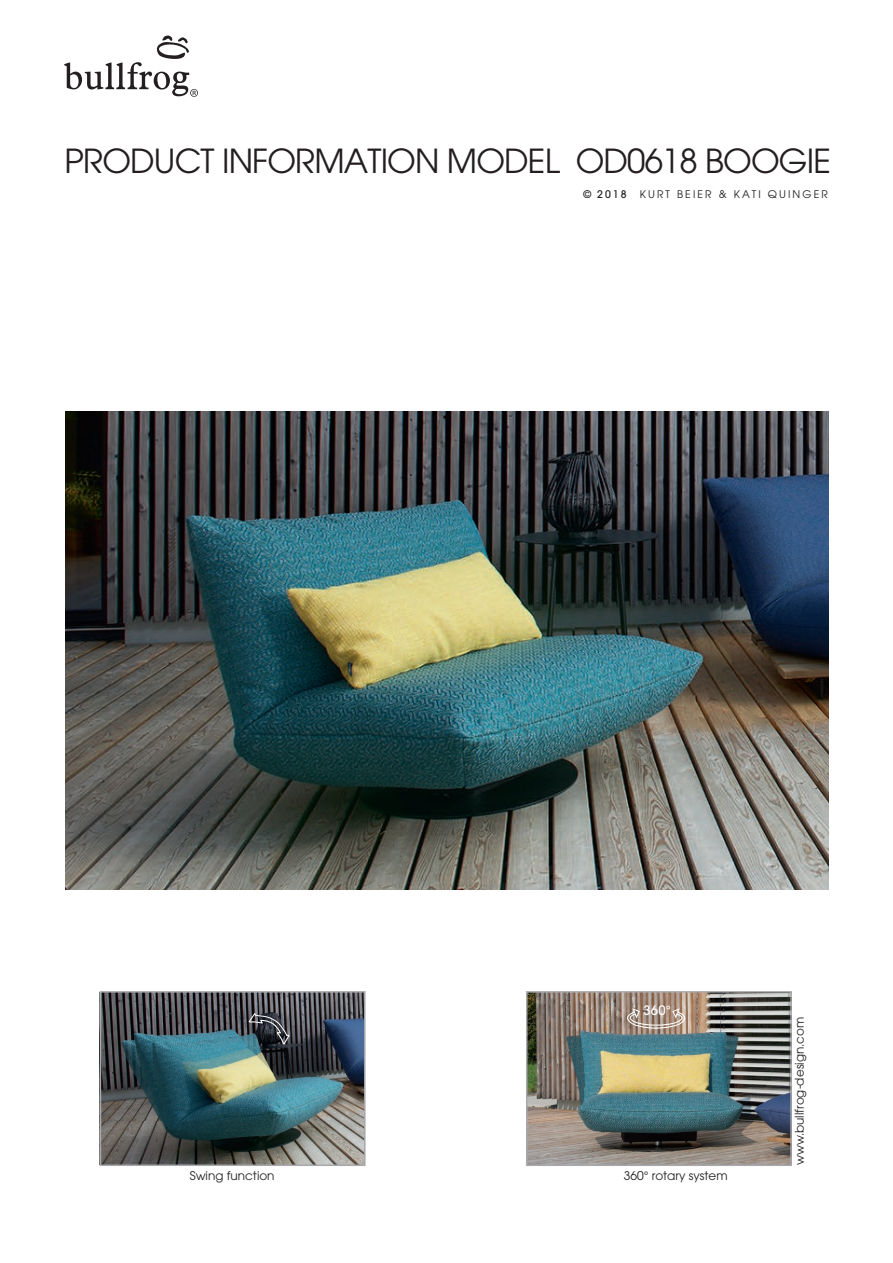
<style>
.page{position:relative;width:893px;height:1263px;background:#fff}
.page>*{position:absolute;margin:0;border:0;box-sizing:border-box;transform-origin:0 0}
.t1{font:33px "ITC Avant Garde Pro";letter-spacing:-.025em;color:#231f20}
.t2{font:500 13.05px "ITC Avant Garde Pro";color:#fff}
.t3{font:12px "ITC Avant Garde Pro";color:#231f20}
.t4{font:10.5px "ITC Avant Garde Pro";letter-spacing:.2em;color:#231f20}
.t5{font:500 10.5px "ITC Avant Garde Pro";color:#231f20}
</style>
<div class="page">
<svg style="left:64px;top:35px;width:134px;height:62px"></svg>
<img style="left:529px;top:994px;width:260px;height:169px">
<svg style="left:626px;top:1007px;width:60px;height:22px"></svg>
<img style="left:103px;top:994px;width:260px;height:169px">
<svg style="left:248px;top:1013px;width:42px;height:32px"></svg>
<div style="left:100px;top:991px;width:266px;height:175px;border:2px solid #a8a9ad"></div>
<div style="left:526px;top:991px;width:266px;height:175px;border:2px solid #a8a9ad"></div>
<img style="left:66px;top:411px;width:762px;height:478px">
<h1 class="t1" style="left:65px;top:141px;width:768px">PRODUCT INFORMATION MODEL OD0618 BOOGIE</h1>
<p class="t5" style="left:583px;top:188px;width:45px">© 2018</p>
<p class="t4" style="left:640px;top:188px;width:189px">KURT BEIER &amp; KATI QUINGER</p>
<p class="t2" style="left:643px;top:1002px;width:29px">360°</p>
<p class="t3" style="left:190px;top:1168px;width:86px">Swing function</p>
<p class="t3" style="left:624px;top:1168px;width:105px">360° rotary system</p>
<p class="t3" style="left:792px;top:1165px;width:150px;rotate:-90deg">www.bullfrog-design.com</p>
</div>
